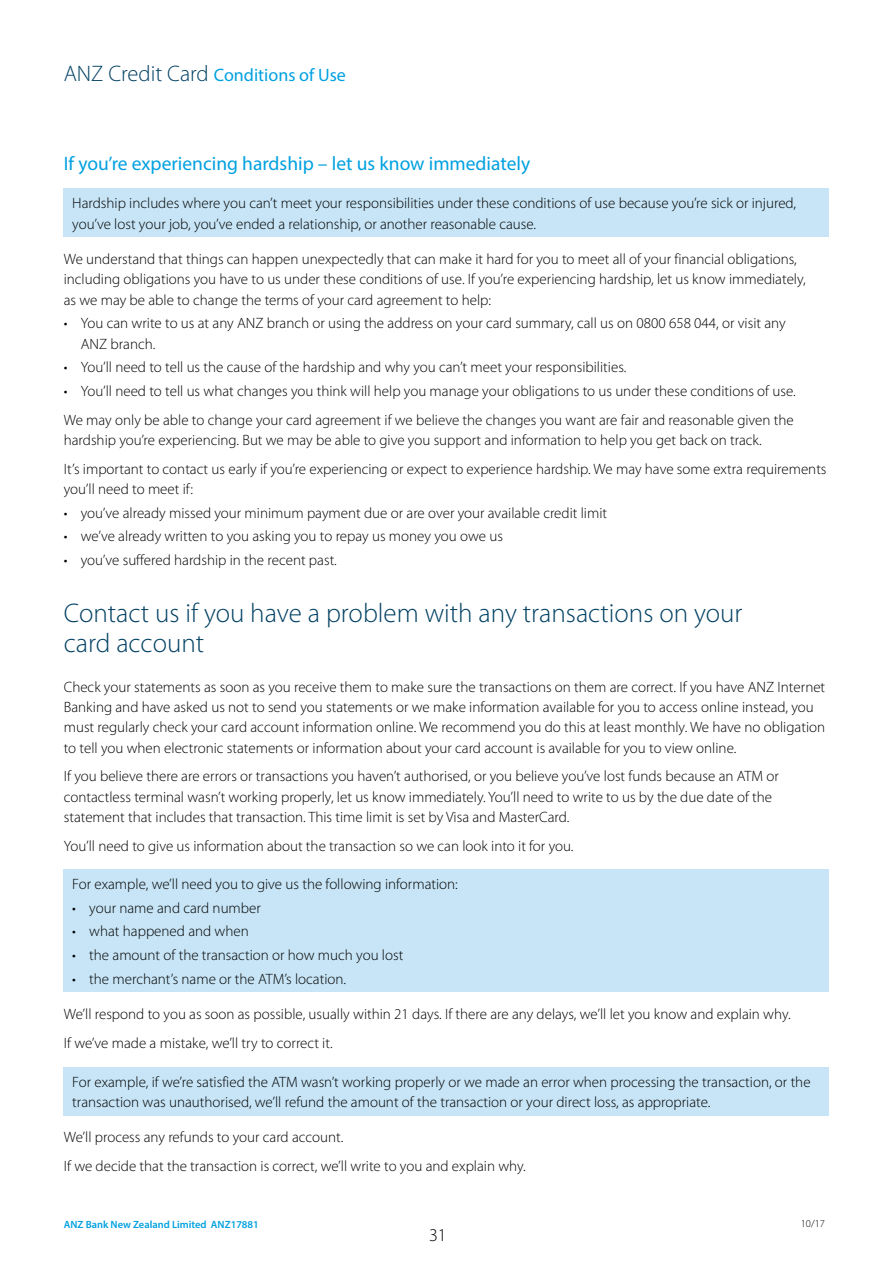
<style>
.page{position:relative;width:893px;height:1263px;background:#fff}
.page>*{position:absolute;margin:0;border:0;box-sizing:border-box;transform-origin:0 0}
.t1{font:300 27px/30px "Myriad Pro";color:#004062}
.t2{font:19.5px "Myriad Pro";color:#00a1e0}
.t3{font:18px "Myriad Pro";color:#00a1e0}
.t4{font:300 18px "Myriad Pro";color:#000}
.t5{font:300 15px/20.2px "Myriad Pro";color:#000}
.t6{font:600 10.5px "Myriad Pro";color:#00a1e0}
.t7{font:300 10.5px "Myriad Pro";color:#000}
.s1{font-weight:300;font-size:22.5px;color:#004062}
</style>
<div class="page">
<div style="left:64px;top:189px;width:765px;height:48px;background:#c7e5f6"></div>
<div style="left:64px;top:869px;width:765px;height:123px;background:#c7e5f6"></div>
<div style="left:64px;top:1067px;width:765px;height:48px;background:#c7e5f6"></div>
<p class="t3" style="left:64px;top:64px;width:284px"><span class="s1">ANZ Credit Card</span> Conditions of Use</p>
<h2 class="t2" style="left:64px;top:151px;width:468px">If you’re experiencing hardship – let us know immediately</h2>
<p class="t5" style="left:72px;top:193px;width:725px">Hardship includes where you can’t meet your responsibilities under these conditions of use because you’re sick or injured, you’ve lost your job, you’ve ended a relationship, or another reasonable cause.</p>
<p class="t5" style="left:64px;top:249px;width:743px">We understand that things can happen unexpectedly that can make it hard for you to meet all of your financial obligations, including obligations you have to us under these conditions of use. If you’re experiencing hardship, let us know immediately, as we may be able to change the terms of your card agreement to help:</p>
<p class="t5" style="left:81px;top:313px;width:706px;text-indent:-17px">• You can write to us at any ANZ branch or using the address on your card summary, call us on 0800 658 044, or visit any<br>ANZ branch.</p>
<p class="t5" style="left:64px;top:357px;width:564px">• You’ll need to tell us the cause of the hardship and why you can’t meet your responsibilities.</p>
<p class="t5" style="left:64px;top:376px;width:733px;line-height:28.8px">• You’ll need to tell us what changes you think will help you manage your obligations to us under these conditions of use.<br>We may only be able to change your card agreement if we believe the changes you want are fair and reasonable given the</p>
<p class="t5" style="left:64px;top:425px;width:764px;line-height:28.8px">hardship you’re experiencing. But we may be able to give you support and information to help you get back on track.<br>It’s important to contact us early if you’re experiencing or expect to experience hardship. We may have some extra requirements</p>
<p class="t5" style="left:64px;top:479px;width:131px">you’ll need to meet if:</p>
<p class="t5" style="left:64px;top:502px;width:545px">• you’ve already missed your minimum payment due or are over your available credit limit</p>
<p class="t5" style="left:64px;top:526px;width:441px">• we’ve already written to you asking you to repay us money you owe us</p>
<p class="t5" style="left:64px;top:550px;width:275px">• you’ve suffered hardship in the recent past.</p>
<h1 class="t1" style="left:64px;top:598px;width:680px">Contact us if you have a problem with any transactions on your card account</h1>
<p class="t5" style="left:64px;top:677px;width:763px">Check your statements as soon as you receive them to make sure the transactions on them are correct. If you have ANZ Internet Banking and have asked us not to send you statements or we make information available for you to access online instead, you must regularly check your card account information online. We recommend you do this at least monthly. We have no obligation to tell you when electronic statements or information about your card account is available for you to view online.</p>
<p class="t5" style="left:64px;top:766px;width:717px">If you believe there are errors or transactions you haven’t authorised, or you believe you’ve lost funds because an ATM or contactless terminal wasn’t working properly, let us know immediately. You’ll need to write to us by the due date of the statement that includes that transaction. This time limit is set by Visa and MasterCard.</p>
<p class="t5" style="left:64px;top:835px;width:511px">You’ll need to give us information about the transaction so we can look into it for you.</p>
<p class="t5" style="left:72px;top:874px;width:387px">For example, we’ll need you to give us the following information:</p>
<p class="t5" style="left:72px;top:897px;width:190px">• your name and card number</p>
<p class="t5" style="left:72px;top:921px;width:178px">• what happened and when</p>
<p class="t5" style="left:72px;top:945px;width:333px">• the amount of the transaction or how much you lost</p>
<p class="t5" style="left:72px;top:968px;width:275px">• the merchant’s name or the ATM’s location.</p>
<p class="t5" style="left:64px;top:1000px;width:728px;line-height:28.8px">We’ll respond to you as soon as possible, usually within 21 days. If there are any delays, we’ll let you know and explain why.<br>If we’ve made a mistake, we’ll try to correct it.</p>
<p class="t5" style="left:72px;top:1071px;width:740px">For example, if we’re satisfied the ATM wasn’t working properly or we made an error when processing the transaction, or the transaction was unauthorised, we’ll refund the amount of the transaction or your direct loss, as appropriate.</p>
<p class="t5" style="left:64px;top:1123px;width:464px;line-height:28.8px">We’ll process any refunds to your card account.<br>If we decide that the transaction is correct, we’ll write to you and explain why.</p>
<p class="t6" style="left:64px;top:1218px;width:197px">ANZ Bank New Zealand Limited ANZ17881</p>
<p class="t7" style="left:801px;top:1217px;width:26px">10/17</p>
<p class="t4" style="left:429px;top:1224px;width:19px">31</p>
</div>
